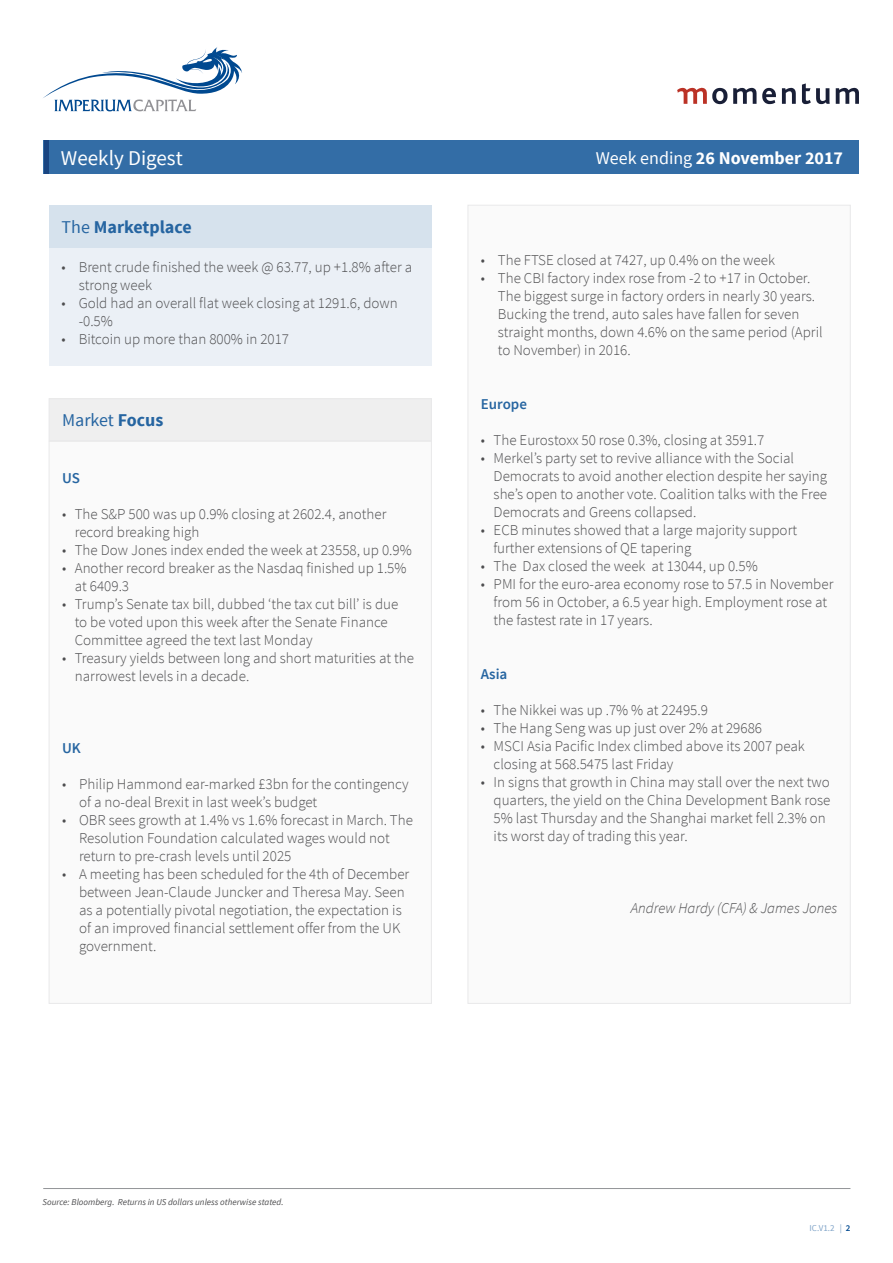
<style>
.page{position:relative;width:893px;height:1263px;background:#fff}
.page>*{position:absolute;margin:0;border:0;box-sizing:border-box;transform-origin:0 0}
.t1{font:21px "Source Sans Pro";color:#fff}
.t2{font:700 18px "Source Sans Pro";color:#fff}
.t3{font:700 18px "Source Sans Pro";color:#2665a1}
.t4{font:18px "Source Sans Pro";color:#2665a1}
.t5{font:300 15px/18px "Source Sans Pro";color:#4d4d4f}
.t6{font:italic 300 15px "Source Sans Pro";color:#4d4d4f}
.t7{font:600 15px "Source Sans Pro";color:#2665a1}
.t8{font:italic 9px "Source Sans Pro";color:#4d4d4f}
.t9{font:9px "Source Sans Pro";color:#80a4c8}
.s1{font-weight:400}
.s2{font-weight:700}
.s3{font-weight:600;color:#004990}
</style>
<div class="page">
<svg style="left:43px;top:47px;width:199px;height:64px"></svg>
<svg style="left:733px;top:88px;width:23px;height:16px"></svg>
<svg style="left:762px;top:88px;width:14px;height:16px"></svg>
<svg style="left:782px;top:88px;width:14px;height:16px"></svg>
<svg style="left:802px;top:83px;width:28px;height:21px"></svg>
<svg style="left:836px;top:88px;width:23px;height:16px"></svg>
<svg style="left:677px;top:88px;width:50px;height:16px"></svg>
<div style="left:44px;top:140px;width:815px;height:34px;background:#336da6"></div>
<hr style="left:44px;top:140px;width:4px;height:34px;background:#194581">
<hr style="left:43px;top:1188px;width:807px;height:1px;background:#939598">
<div style="left:49px;top:248px;width:383px;height:118px;background:#ebf0f6"></div>
<div style="left:49px;top:205px;width:383px;height:43px;background:#d6e2ed"></div>
<div style="left:49px;top:441px;width:382px;height:562px;background:#fafafa"></div>
<div style="left:49px;top:399px;width:382px;height:42px;background:#efefef"></div>
<div style="left:49px;top:398px;width:383px;height:43px;border:1px solid #e9e9ea"></div>
<div style="left:468px;top:205px;width:382px;height:798px;background:#fafafa"></div>
<h1 class="t1" style="left:61px;top:145px;width:123px">Weekly Digest</h1>
<p class="t2" style="left:596px;top:146px;width:249px"><span class="s1">Week ending</span> 26 November 2017</p>
<p class="t3" style="left:62px;top:216px;width:132px"><span class="s1">The</span> Marketplace</p>
<p class="t5" style="left:79px;top:258px;width:335px;text-indent:-17px">• Brent crude finished the week @ 63.77, up +1.8% after a strong week</p>
<p class="t5" style="left:79px;top:294px;width:321px;text-indent:-17px">• Gold had an overall flat week closing at 1291.6, down -0.5%</p>
<p class="t5" style="left:62px;top:330px;width:229px">• Bitcoin up more than 800% in 2017</p>
<p class="t4" style="left:62px;top:409px;width:103px">Market <span class="s2">Focus</span></p>
<p class="t7" style="left:62px;top:469px;width:19px">US</p>
<p class="t5" style="left:75px;top:505px;width:313px;text-indent:-13px">• The S&amp;P 500 was up 0.9% closing at 2602.4, another record breaking high</p>
<p class="t5" style="left:62px;top:541px;width:351px">• The Dow Jones index ended the week at 23558, up 0.9%</p>
<p class="t5" style="left:75px;top:559px;width:333px;text-indent:-13px">• Another record breaker as the Nasdaq finished up 1.5% at 6409.3</p>
<p class="t5" style="left:75px;top:595px;width:325px;text-indent:-13px">• Trump’s Senate tax bill, dubbed ‘the tax cut bill’ is due to be voted upon this week after the Senate Finance<br>Committee agreed the text last Monday</p>
<p class="t5" style="left:75px;top:649px;width:341px;text-indent:-13px">• Treasury yields between long and short maturities at the narrowest levels in a decade.</p>
<p class="t7" style="left:62px;top:739px;width:20px">UK</p>
<p class="t5" style="left:79px;top:775px;width:331px;text-indent:-17px">• Philip Hammond ear-marked £3bn for the contingency of a no-deal Brexit in last week’s budget</p>
<p class="t5" style="left:79px;top:811px;width:335px;text-indent:-17px">• OBR sees growth at 1.4% vs 1.6% forecast in March. The<br>Resolution Foundation calculated wages would not return to pre-crash levels until 2025</p>
<p class="t5" style="left:79px;top:865px;width:332px;text-indent:-17px">• A meeting has been scheduled for the 4th of December between Jean-Claude Juncker and Theresa May. Seen as a potentially pivotal negotiation, the expectation is of an improved financial settlement offer from the UK government.</p>
<p class="t5" style="left:481px;top:251px;width:296px">• The FTSE closed at 7427, up 0.4% on the week</p>
<p class="t5" style="left:498px;top:269px;width:326px;text-indent:-17px">• The CBI factory index rose from -2 to +17 in October.<br>The biggest surge in factory orders in nearly 30 years.<br>Bucking the trend, auto sales have fallen for seven straight months, down 4.6% on the same period (April to November) in 2016.</p>
<p class="t7" style="left:481px;top:395px;width:48px">Europe</p>
<p class="t5" style="left:481px;top:431px;width:285px">• The Eurostoxx 50 rose 0.3%, closing at 3591.7</p>
<p class="t5" style="left:494px;top:449px;width:335px;text-indent:-13px">• Merkel’s party set to revive alliance with the Social Democrats to avoid another election despite her saying she’s open to another vote. Coalition talks with the Free Democrats and Greens collapsed.</p>
<p class="t5" style="left:494px;top:521px;width:305px;text-indent:-13px">• ECB minutes showed that a large majority support further extensions of QE tapering</p>
<p class="t5" style="left:481px;top:557px;width:278px">• The Dax closed the week at 13044, up 0.5%</p>
<p class="t5" style="left:494px;top:575px;width:341px;text-indent:-13px">• PMI for the euro-area economy rose to 57.5 in November from 56 in October, a 6.5 year high. Employment rose at the fastest rate in 17 years.</p>
<p class="t7" style="left:481px;top:665px;width:28px">Asia</p>
<p class="t5" style="left:481px;top:701px;width:229px">• The Nikkei was up .7% % at 22495.9</p>
<p class="t5" style="left:481px;top:719px;width:283px">• The Hang Seng was up just over 2% at 29686</p>
<p class="t5" style="left:494px;top:737px;width:313px;text-indent:-13px">• MSCI Asia Pacific Index climbed above its 2007 peak closing at 568.5475 last Friday</p>
<p class="t5" style="left:494px;top:773px;width:338px;text-indent:-13px">• In signs that growth in China may stall over the next two quarters, the yield on the China Development Bank rose 5% last Thursday and the Shanghai market fell 2.3% on its worst day of trading this year.</p>
<p class="t6" style="left:631px;top:899px;width:208px">Andrew Hardy (CFA) &amp; James Jones</p>
<p class="t8" style="left:43px;top:1196px;width:242px">Source: Bloomberg. Returns in US dollars unless otherwise stated.</p>
<p class="t9" style="left:810px;top:1223px;width:42px">IC.V1.2 | <span class="s3">2</span></p>
</div>
